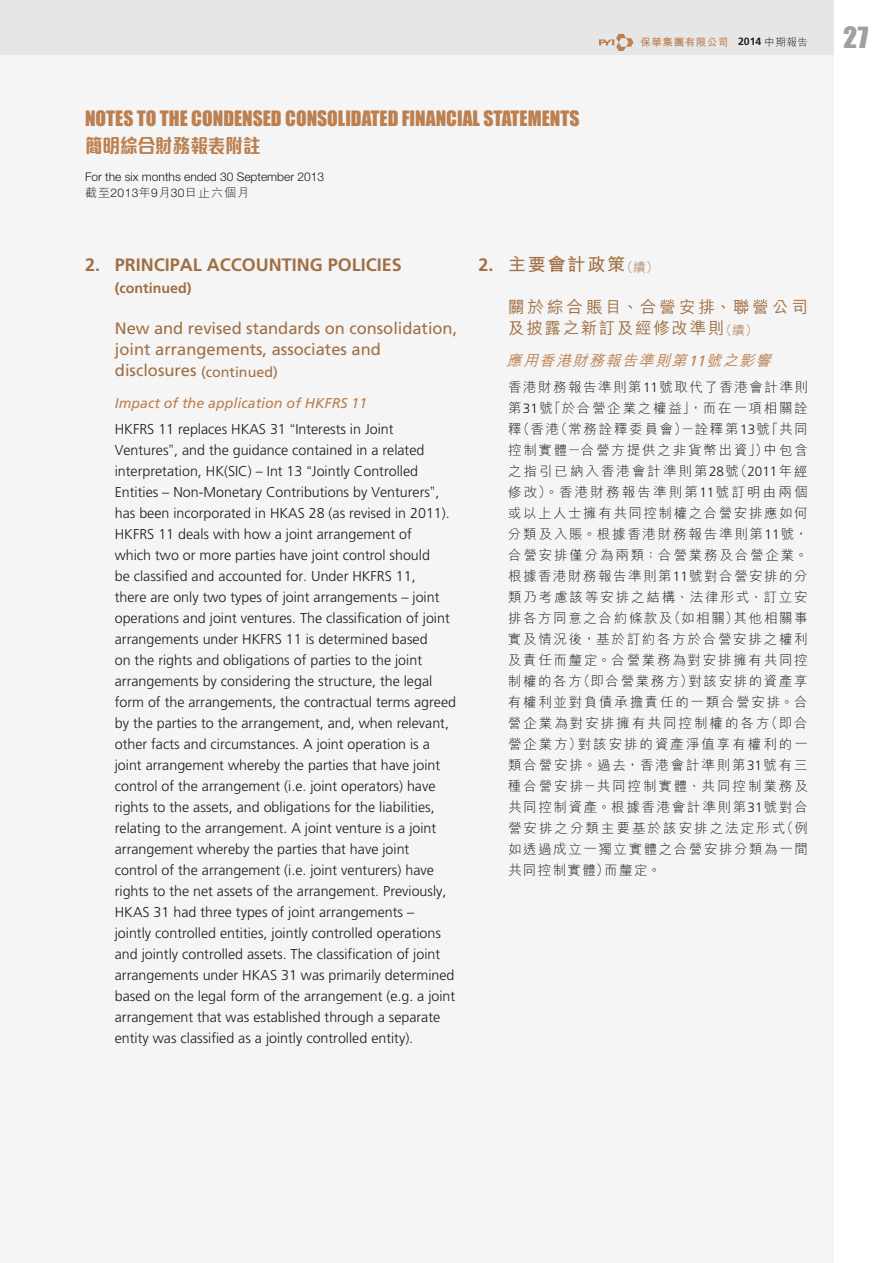
<style>
.page{position:relative;width:893px;height:1263px;background:#fff}
.page>*{position:absolute;margin:0;border:0;box-sizing:border-box;transform-origin:0 0}
.t1{font:30px "Impact LT Std";color:#a0a0a1}
.t2{font:19.5px "Impact";color:#bc8050}
.t3{font:800 19.5px "M Elle HK";color:#bc8050;scale:.9 1}
.t4{font:700 18px "Frutiger LT Std";color:#a07044}
.t5{font:700 18px "M Hei HK";letter-spacing:.1em;color:#a07044}
.t6{font:16.5px/21px "Frutiger LT Std";color:#a07044}
.t7{font:500 16.5px/21px "M Hei HK";letter-spacing:.14em;color:#a07044}
.t8{font:italic 500 15px "M Hei HK";color:#bc8050}
.t9{font:300 14.25px/21px "Frutiger LT Std";color:#231916}
.t10{font:700 14.25px "Frutiger LT Std";color:#a07044}
.t11{font:300 13.5px/21px "M Hei HK";letter-spacing:.115em;color:#231916;text-align:justify}
.t12{font:300 12px "Helvetica Neue LT Std";color:#231916}
.t13{font:300 12px "M Hei HK";letter-spacing:.085em;color:#231916}
.t14{font:700 10.5px "M Hei HK";letter-spacing:.05em;color:#bc8050}
.s1{font-family:"Helvetica Neue LT Std"}
.s2{font-family:"Frutiger LT Std";color:#231916}
.s3{font-weight:300;color:#231916}
.s4{font-size:14.25px}
.s5{font-weight:400;font-style:italic;color:#bc8050}
.s6{font-family:"Helvetica LT Std"}
.s7{font-family:"Frutiger LT Std"}
.s8{font-weight:300;font-size:12.75px}
.s9{font-family:"Frutiger LT Std";font-weight:400}
</style>
<div class="page">
<div style="left:0;top:0;width:833px;height:1263px;background:#f5f5f5"></div>
<div style="left:0;top:0;width:833px;height:54px;background:#e6e6e7"></div>
<svg style="left:599px;top:34px;width:34px;height:17px"></svg>
<h2 class="t2" style="left:85px;top:103px;width:496px">NOTES TO THE CONDENSED CONSOLIDATED FINANCIAL STATEMENTS</h2>
<h2 class="t3" style="left:85px;top:132px;width:196px">簡明綜合財務報表附註</h2>
<p class="t12" style="left:85px;top:169px;width:241px">For the six months ended 30 September 2013</p>
<p class="t13" style="left:85px;top:184px;width:166px">截至<span class="s1">2013</span>年<span class="s1">9</span>月<span class="s1">30</span>日止六個月</p>
<p class="t14" style="left:641px;top:34px;width:169px">保華集團有限公司 <span class="s2">2014</span> <span class="s3">中期報告</span></p>
<p class="t4" style="left:85px;top:254px;width:318px">2. PRINCIPAL ACCOUNTING POLICIES</p>
<p class="t10" style="left:115px;top:279px;width:78px">(continued)</p>
<p class="t6" style="left:115px;top:318px;width:344px">New and revised standards on consolidation, joint arrangements, associates and disclosures <span class="s4">(continued)</span></p>
<p class="t9" style="left:115px;top:390px;width:280px;line-height:26.2px"><span class="s5">Impact of the application of HKFRS 11<br></span>HKFRS 11 replaces HKAS 31 <span class="s6">“</span>Interests in Joint</p>
<p class="t9" style="left:115px;top:440px;width:343px">Ventures<span class="s6">”</span>, and the guidance contained in a related interpretation, HK(SIC) – Int 13 <span class="s6">“</span>Jointly Controlled Entities – Non-Monetary Contributions by Venturers<span class="s6">”</span>, has been incorporated in HKAS 28 (as revised in 2011).<br>HKFRS 11 deals with how a joint arrangement of<br>which two or more parties have joint control should<br>be classified and accounted for. Under HKFRS 11,<br>there are only two types of joint arrangements – joint operations and joint ventures. The classification of joint arrangements under HKFRS 11 is determined based<br>on the rights and obligations of parties to the joint arrangements by considering the structure, the legal form of the arrangements, the contractual terms agreed by the parties to the arrangement, and, when relevant, other facts and circumstances. A joint operation is a joint arrangement whereby the parties that have joint control of the arrangement (i.e. joint operators) have rights to the assets, and obligations for the liabilities, relating to the arrangement. A joint venture is a joint arrangement whereby the parties that have joint<br>control of the arrangement (i.e. joint venturers) have rights to the net assets of the arrangement. Previously, HKAS 31 had three types of joint arrangements –<br>jointly controlled entities, jointly controlled operations and jointly controlled assets. The classification of joint arrangements under HKAS 31 was primarily determined based on the legal form of the arrangement (e.g. a joint arrangement that was established through a separate entity was classified as a jointly controlled entity).</p>
<p class="t5" style="left:478px;top:252px;width:182px"><span class="s7">2.</span> 主要會計政策<span class="s8">（續）</span></p>
<p class="t7" style="left:508px;top:295px;width:301px">關於綜合賬目、合營安排、聯營公司及披露之新訂及經修改準則<span class="s8">（續）</span></p>
<p class="t8" style="left:507px;top:349px;width:271px">應用香港財務報告準則第<span class="s9">11</span>號之影響</p>
<p class="t11" style="left:508px;top:376px;width:302px">香港財務報告準則第<span class="s7">11</span>號取代了香港會計準則第<span class="s7">31</span>號「於合營企業之權益」，而在一項相關詮釋（香港（常務詮釋委員會）－詮釋第<span class="s7">13</span>號「共同控制實體－合營方提供之非貨幣出資」）中包含之指引已納入香港會計準則第<span class="s7">28</span>號（<span class="s7">2011</span>年經修改）。香港財務報告準則第<span class="s7">11</span>號訂明由兩個或以上人士擁有共同控制權之合營安排應如何分類及入賬。根據香港財務報告準則第<span class="s7">11</span>號，合營安排僅分為兩類：合營業務及合營企業。根據香港財務報告準則第<span class="s7">11</span>號對合營安排的分類乃考慮該等安排之結構、法律形式、訂立安排各方同意之合約條款及（如相關）其他相關事實及情況後，基於訂約各方於合營安排之權利及責任而釐定。合營業務為對安排擁有共同控制權的各方（即合營業務方）對該安排的資產享有權利並對負債承擔責任的一類合營安排。合營企業為對安排擁有共同控制權的各方（即合營企業方）對該安排的資產淨值享有權利的一類合營安排。過去，香港會計準則第<span class="s7">31</span>號有三種合營安排－共同控制實體、共同控制業務及共同控制資產。根據香港會計準則第<span class="s7">31</span>號對合營安排之分類主要基於該安排之法定形式（例如透過成立一獨立實體之合營安排分類為一間共同控制實體）而釐定。</p>
<h1 class="t1" style="left:843px;top:20px;width:27px">27</h1>
</div>
